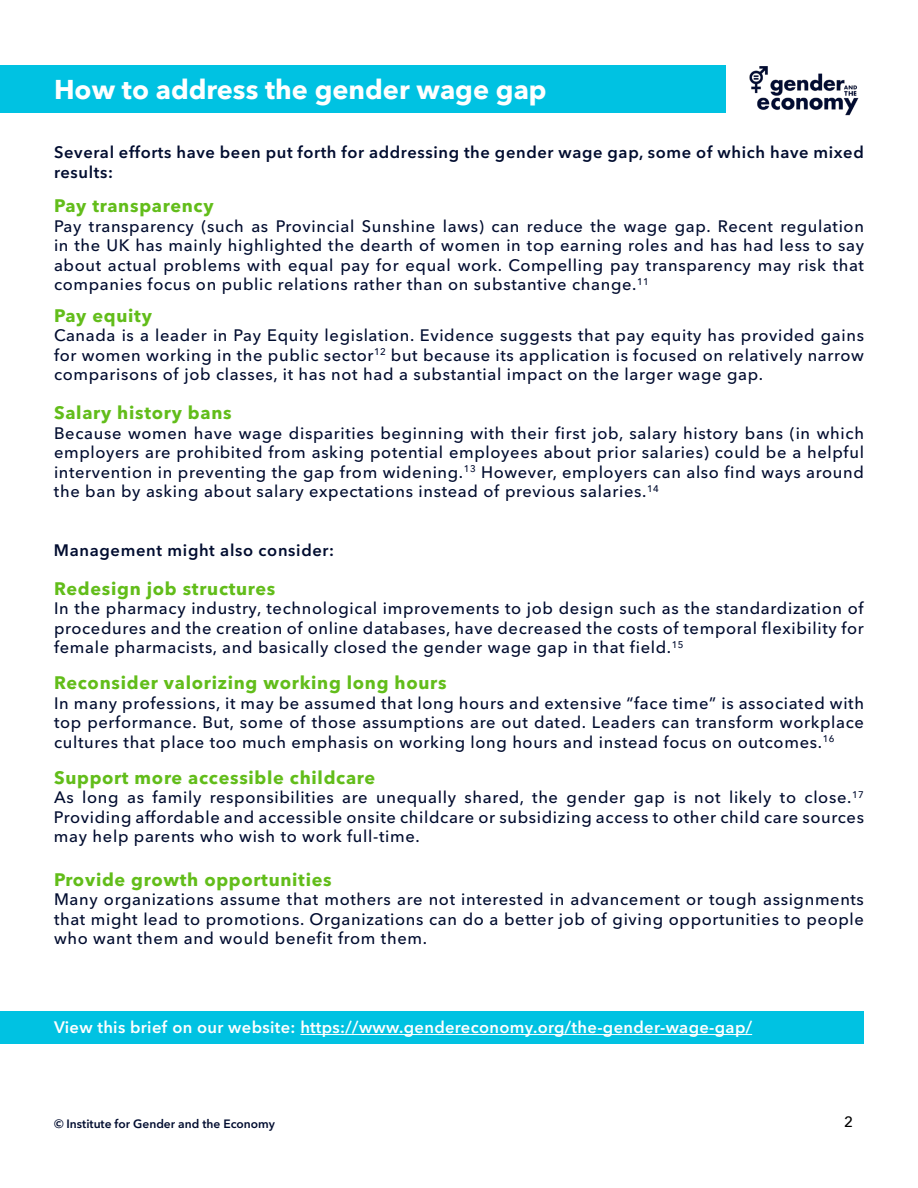
<style>
.page{position:relative;width:918px;height:1188px;background:#fff}
.page>*{position:absolute;margin:0;border:0;box-sizing:border-box;transform-origin:0 0}
.t1{font:700 27px "Avenir Next LT Pro";color:#fff}
.t2{font:700 18px "Avenir Next LT Pro";letter-spacing:.04em;color:#62bd1a}
.t3{font:500 16.5px/19.5px "Avenir Next LT Pro";letter-spacing:.04em;color:#010c2f;text-align:justify}
.t4{font:600 16.5px/19.5px "Avenir Next LT Pro";letter-spacing:.04em;color:#010c2f}
.t5{font:600 16.5px "Avenir Next LT Pro";letter-spacing:.02em;color:#fff}
.t6{font:500 15px "Avenir Next";color:#000}
.t7{font:600 12px "Avenir Next LT Pro";color:#010c2f}
</style>
<div class="page">
<div style="left:0;top:1012px;width:864px;height:32px;background:#00c2e2"></div>
<div style="left:0;top:65px;width:725px;height:48px;background:#00c2e2"></div>
<hr style="left:300px;top:1034px;width:452px;height:1px;background:#fff">
<img style="left:749px;top:66px;width:110px;height:50px">
<h1 class="t1" style="left:54px;top:73px;width:494px">How to address the gender wage gap</h1>
<p class="t4" style="left:54px;top:143px;width:811px">Several efforts have been put forth for addressing the gender wage gap, some of which have mixed results:</p>
<p class="t2" style="left:54px;top:195px;width:161px">Pay transparency</p>
<p class="t3" style="left:54px;top:216px;width:812px">Pay transparency (such as Provincial Sunshine laws) can reduce the wage gap. Recent regulation in the UK has mainly highlighted the dearth of women in top earning roles and has had less to say about actual problems with equal pay for equal work. Compelling pay transparency may risk that companies focus on public relations rather than on substantive change.<sup>11</sup></p>
<p class="t2" style="left:54px;top:304px;width:99px">Pay equity</p>
<p class="t3" style="left:54px;top:326px;width:812px">Canada is a leader in Pay Equity legislation. Evidence suggests that pay equity has provided gains for women working in the public sector<sup>12</sup> but because its application is focused on relatively narrow comparisons of job classes, it has not had a substantial impact on the larger wage gap.</p>
<p class="t2" style="left:54px;top:402px;width:179px">Salary history bans</p>
<p class="t3" style="left:54px;top:423px;width:811px">Because women have wage disparities beginning with their first job, salary history bans (in which employers are prohibited from asking potential employees about prior salaries) could be a helpful intervention in preventing the gap from widening.<sup>13</sup> However, employers can also find ways around the ban by asking about salary expectations instead of previous salaries.<sup>14</sup></p>
<p class="t4" style="left:54px;top:540px;width:282px">Management might also consider:</p>
<p class="t2" style="left:54px;top:577px;width:223px">Redesign job structures</p>
<p class="t3" style="left:54px;top:599px;width:811px">In the pharmacy industry, technological improvements to job design such as the standardization of procedures and the creation of online databases, have decreased the costs of temporal flexibility for female pharmacists, and basically closed the gender wage gap in that field.<sup>15</sup></p>
<p class="t2" style="left:54px;top:672px;width:394px">Reconsider valorizing working long hours</p>
<p class="t3" style="left:54px;top:693px;width:812px">In many professions, it may be assumed that long hours and extensive “face time” is associated with top performance. But, some of those assumptions are out dated. Leaders can transform workplace cultures that place too much emphasis on working long hours and instead focus on outcomes.<sup>16</sup></p>
<p class="t2" style="left:54px;top:766px;width:323px">Support more accessible childcare</p>
<p class="t3" style="left:54px;top:788px;width:812px">As long as family responsibilities are unequally shared, the gender gap is not likely to close.<sup>17<br></sup>Providing affordable and accessible onsite childcare or subsidizing access to other child care sources may help parents who wish to work full-time.</p>
<p class="t2" style="left:54px;top:868px;width:279px">Provide growth opportunities</p>
<p class="t3" style="left:54px;top:890px;width:811px">Many organizations assume that mothers are not interested in advancement or tough assignments that might lead to promotions. Organizations can do a better job of giving opportunities to people who want them and would benefit from them.</p>
<p class="t5" style="left:54px;top:1017px;width:700px">View this brief on our website: https://www.gendereconomy.org/the-gender-wage-gap/</p>
<p class="t7" style="left:54px;top:1116px;width:223px">© Institute for Gender and the Economy</p>
<p class="t6" style="left:844px;top:1109px;width:10px">2</p>
</div>
